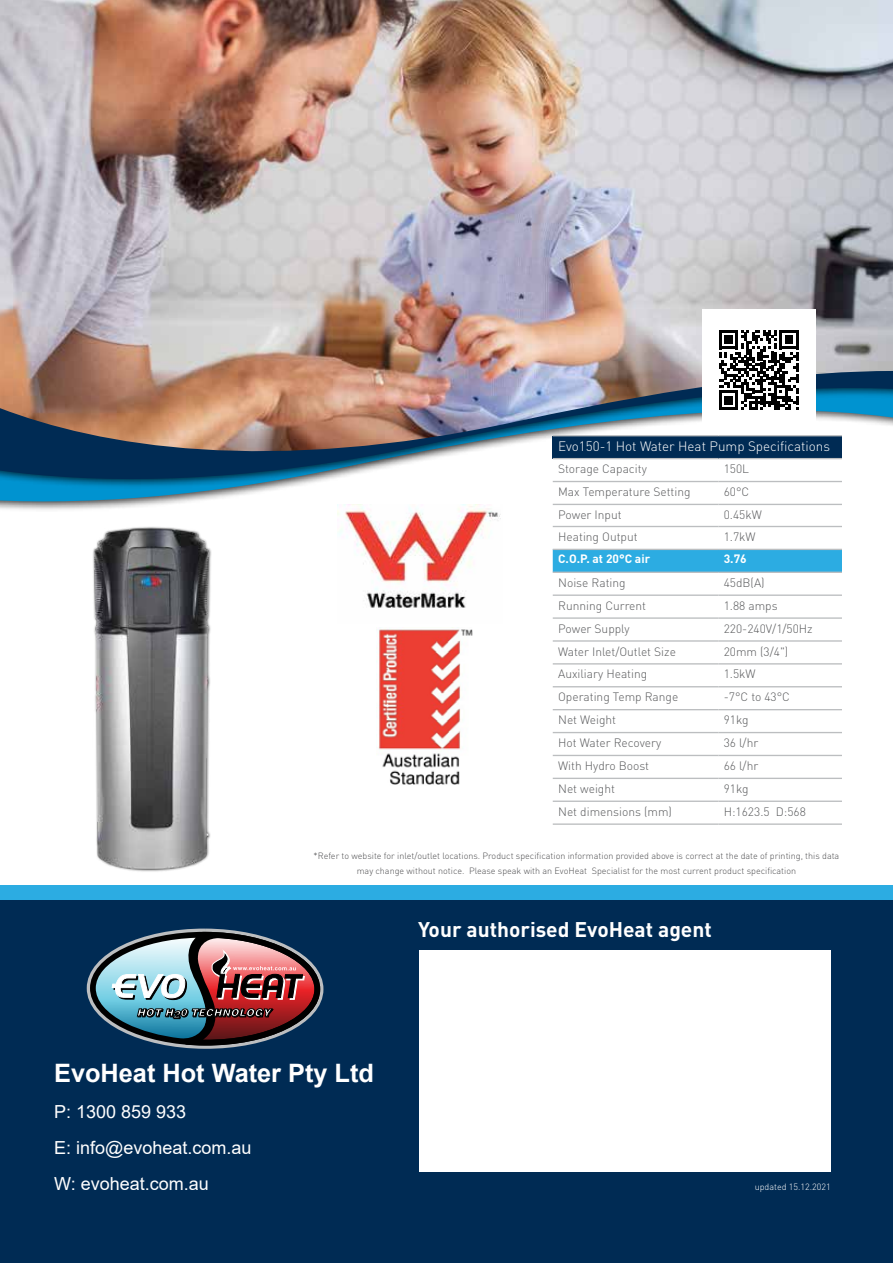
<style>
.page{position:relative;width:893px;height:1263px;background:#fff}
.page>*{position:absolute;margin:0;border:0;box-sizing:border-box;transform-origin:0 0}
.t1{font:700 25.35px "Arial";color:#fff}
.t2{font:700 21px "DIN";color:#fff}
.t3{font:18px/36px "Arial";color:#fff}
.t4{font:300 13.5px "DIN";color:#fff}
.t5{font:300 12px "DIN";color:#58595b}
.t6{font:700 12px "DIN";color:#fff}
.t7{font:300 9px/15px "DIN";color:#4d4d4f;text-align:center}
.t8{font:300 9px "DIN";color:#fff}
</style>
<div class="page">
<svg style="left:0;top:453px;width:842px;height:57px"></svg>
<img style="left:0;top:0;width:893px;height:453px">
<div style="left:0;top:888px;width:893px;height:375px;background:#002b54"></div>
<svg style="left:89px;top:928px;width:232px;height:121px"></svg>
<div style="left:420px;top:950px;width:411px;height:221px;background:#fff"></div>
<div style="left:0;top:886px;width:893px;height:14px;background:#2cace2"></div>
<div style="left:702px;top:309px;width:114px;height:121px;background:#fff"></div>
<img style="left:337px;top:504px;width:165px;height:104px">
<img style="left:377px;top:627px;width:96px;height:158px">
<div style="left:553px;top:436px;width:289px;height:23px;background:#002b54"></div>
<svg style="left:553px;top:550px;width:289px;height:22px;background:#2eace1"></svg>
<hr style="left:553px;top:435px;width:165px;height:1px;background:#bcbec0">
<hr style="left:718px;top:435px;width:124px;height:1px;background:#bcbec0">
<hr style="left:553px;top:458px;width:165px;height:1px;background:#bcbec0">
<hr style="left:718px;top:458px;width:124px;height:1px;background:#bcbec0">
<hr style="left:553px;top:481px;width:165px;height:1px;background:#bcbec0">
<hr style="left:718px;top:481px;width:124px;height:1px;background:#bcbec0">
<hr style="left:553px;top:504px;width:165px;height:1px;background:#bcbec0">
<hr style="left:718px;top:504px;width:124px;height:1px;background:#bcbec0">
<hr style="left:553px;top:526px;width:165px;height:1px;background:#bcbec0">
<hr style="left:718px;top:526px;width:124px;height:1px;background:#bcbec0">
<hr style="left:553px;top:549px;width:165px;height:1px;background:#bcbec0">
<hr style="left:718px;top:549px;width:124px;height:1px;background:#bcbec0">
<hr style="left:553px;top:572px;width:165px;height:1px;background:#bcbec0">
<hr style="left:718px;top:572px;width:124px;height:1px;background:#bcbec0">
<hr style="left:553px;top:594px;width:165px;height:2px;background:#bcbec0">
<hr style="left:718px;top:594px;width:124px;height:2px;background:#bcbec0">
<hr style="left:553px;top:617px;width:165px;height:2px;background:#bcbec0">
<hr style="left:718px;top:617px;width:124px;height:2px;background:#bcbec0">
<hr style="left:553px;top:640px;width:165px;height:2px;background:#bcbec0">
<hr style="left:718px;top:640px;width:124px;height:2px;background:#bcbec0">
<hr style="left:553px;top:663px;width:165px;height:1px;background:#bcbec0">
<hr style="left:718px;top:663px;width:124px;height:1px;background:#bcbec0">
<hr style="left:553px;top:686px;width:165px;height:1px;background:#bcbec0">
<hr style="left:718px;top:686px;width:124px;height:1px;background:#bcbec0">
<hr style="left:553px;top:709px;width:165px;height:1px;background:#bcbec0">
<hr style="left:718px;top:709px;width:124px;height:1px;background:#bcbec0">
<hr style="left:553px;top:732px;width:165px;height:1px;background:#bcbec0">
<hr style="left:718px;top:732px;width:124px;height:1px;background:#bcbec0">
<hr style="left:553px;top:755px;width:165px;height:1px;background:#bcbec0">
<hr style="left:718px;top:755px;width:124px;height:1px;background:#bcbec0">
<hr style="left:553px;top:778px;width:165px;height:1px;background:#bcbec0">
<hr style="left:718px;top:778px;width:124px;height:1px;background:#bcbec0">
<hr style="left:553px;top:800px;width:165px;height:2px;background:#bcbec0">
<hr style="left:718px;top:800px;width:124px;height:2px;background:#bcbec0">
<hr style="left:553px;top:823px;width:165px;height:2px;background:#bcbec0">
<hr style="left:718px;top:823px;width:124px;height:2px;background:#bcbec0">
<img style="left:27px;top:494px;width:245px;height:392px">
<svg style="left:719px;top:330px;width:80px;height:80px"></svg>
<p class="t4" style="left:558px;top:438px;width:273px">Evo150-1 Hot Water Heat Pump Specifications</p>
<p class="t5" style="left:558px;top:461px;width:90px">Storage Capacity</p>
<p class="t5" style="left:724px;top:461px;width:27px">150L</p>
<p class="t5" style="left:558px;top:484px;width:134px">Max Temperature Setting</p>
<p class="t5" style="left:724px;top:484px;width:27px">60°C</p>
<p class="t5" style="left:558px;top:507px;width:65px">Power Input</p>
<p class="t5" style="left:724px;top:507px;width:40px">0.45kW</p>
<p class="t5" style="left:558px;top:529px;width:81px">Heating Output</p>
<p class="t5" style="left:724px;top:529px;width:33px">1.7kW</p>
<p class="t6" style="left:558px;top:551px;width:94px">C.O.P. at 20°C air</p>
<p class="t6" style="left:724px;top:551px;width:24px">3.76</p>
<p class="t5" style="left:558px;top:575px;width:69px">Noise Rating</p>
<p class="t5" style="left:724px;top:575px;width:42px">45dB(A)</p>
<p class="t5" style="left:558px;top:598px;width:89px">Running Current</p>
<p class="t5" style="left:724px;top:598px;width:55px">1.88 amps</p>
<p class="t5" style="left:558px;top:621px;width:73px">Power Supply</p>
<p class="t5" style="left:724px;top:621px;width:90px">220-240V/1/50Hz</p>
<p class="t5" style="left:558px;top:644px;width:119px">Water Inlet/Outlet Size</p>
<p class="t5" style="left:724px;top:644px;width:66px">20mm (3/4")</p>
<p class="t5" style="left:558px;top:667px;width:91px">Auxiliary Heating</p>
<p class="t5" style="left:724px;top:667px;width:33px">1.5kW</p>
<p class="t5" style="left:558px;top:690px;width:122px">Operating Temp Range</p>
<p class="t5" style="left:724px;top:690px;width:68px">-7°C to 43°C</p>
<p class="t5" style="left:558px;top:712px;width:60px">Net Weight</p>
<p class="t5" style="left:724px;top:712px;width:26px">91kg</p>
<p class="t5" style="left:558px;top:735px;width:105px">Hot Water Recovery</p>
<p class="t5" style="left:724px;top:735px;width:36px">36 l/hr</p>
<p class="t5" style="left:558px;top:758px;width:92px">With Hydro Boost</p>
<p class="t5" style="left:724px;top:758px;width:36px">66 l/hr</p>
<p class="t5" style="left:558px;top:781px;width:58px">Net weight</p>
<p class="t5" style="left:724px;top:781px;width:26px">91kg</p>
<p class="t5" style="left:558px;top:804px;width:115px">Net dimensions (mm)</p>
<p class="t5" style="left:724px;top:804px;width:84px">H:1623.5 D:568</p>
<p class="t7" style="left:314px;top:848px;width:527px">*Refer to website for inlet/outlet locations. Product specification information provided above is correct at the date of printing, this data may change without notice. Please speak with an EvoHeat Specialist for the most current product specification</p>
<h2 class="t2" style="left:418px;top:916px;width:295px">Your authorised EvoHeat agent</h2>
<h1 class="t1" style="left:54px;top:1055px;width:321px">EvoHeat Hot Water Pty Ltd</h1>
<h3 class="t3" style="left:54px;top:1093px;width:199px">P: 1300 859 933<br>E: info@evoheat.com.au<br>W: evoheat.com.au</h3>
<p class="t8" style="left:755px;top:1181px;width:77px">updated 15.12.2021</p>
</div>
